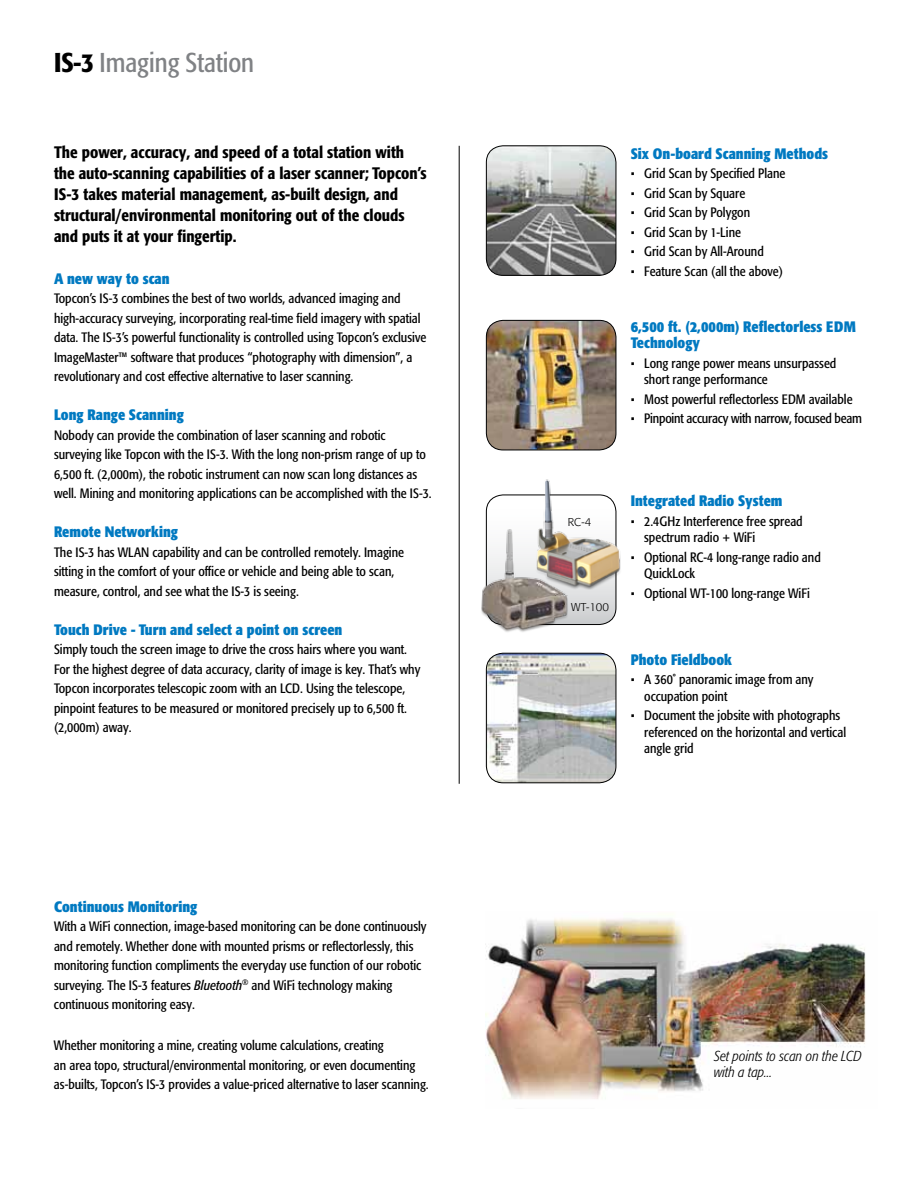
<style>
.page{position:relative;width:918px;height:1188px;background:#fff}
.page>*{position:absolute;margin:0;border:0;box-sizing:border-box;transform-origin:0 0}
.t1{font:condensed 27px "Formata Pro";color:#808285}
.t2{font:500 condensed 16.5px/21px "Formata Pro";color:#000}
.t3{font:700 condensed 15px/16.5px "Formata Pro";color:#0079c1}
.t4{font:italic 300 condensed 14.4px/16.2px "Formata Pro";color:#000}
.t5{font:condensed 13.5px/19.5px "Formata Pro";color:#000}
.t6{font:300 11.25px "Formata Pro";color:#000}
.s1{font-weight:500;color:#000}
.s2{font-style:italic}
</style>
<div class="page">
<img style="left:486px;top:320px;width:130px;height:130px">
<div style="left:486px;top:320px;width:130px;height:130px;border:1px solid #000;border-radius:17px"></div>
<svg style="left:486px;top:495px;width:130px;height:130px"></svg>
<hr style="left:459px;top:146px;width:1px;height:638px;background:#000">
<img style="left:486px;top:146px;width:130px;height:129px">
<div style="left:486px;top:146px;width:130px;height:130px;border:1px solid #000;border-radius:17px"></div>
<img style="left:486px;top:653px;width:130px;height:130px">
<div style="left:486px;top:653px;width:130px;height:130px;border:1px solid #000;border-radius:17px"></div>
<img style="left:524px;top:479px;width:97px;height:111px">
<img style="left:481px;top:529px;width:96px;height:103px">
<img style="left:485px;top:918px;width:381px;height:181px">
<h1 class="t1" style="left:54px;top:45px;width:202px"><span class="s1">IS-3</span> Imaging Station</h1>
<p class="t2" style="left:54px;top:142px;width:374px">The power, accuracy, and speed of a total station with the auto-scanning capabilities of a laser scanner; Topcon’s IS-3 takes material management, as-built design, and structural/environmental monitoring out of the clouds and puts it at your fingertip.</p>
<p class="t3" style="left:54px;top:270px;width:117px">A new way to scan</p>
<p class="t5" style="left:54px;top:288px;width:374px">Topcon’s IS-3 combines the best of two worlds, advanced imaging and high-accuracy surveying, incorporating real-time field imagery with spatial data. The IS-3’s powerful functionality is controlled using Topcon’s exclusive ImageMaster™ software that produces “photography with dimension”, a revolutionary and cost effective alternative to laser scanning.</p>
<p class="t3" style="left:54px;top:406px;width:131px">Long Range Scanning</p>
<p class="t5" style="left:54px;top:425px;width:379px">Nobody can provide the combination of laser scanning and robotic surveying like Topcon with the IS-3. With the long non-prism range of up to 6,500 ft. (2,000m), the robotic instrument can now scan long distances as well. Mining and monitoring applications can be accomplished with the IS-3.</p>
<p class="t3" style="left:54px;top:523px;width:126px">Remote Networking</p>
<p class="t5" style="left:54px;top:542px;width:352px">The IS-3 has WLAN capability and can be controlled remotely. Imagine sitting in the comfort of your office or vehicle and being able to scan, measure, control, and see what the IS-3 is seeing.</p>
<p class="t3" style="left:54px;top:621px;width:290px">Touch Drive - Turn and select a point on screen</p>
<p class="t5" style="left:54px;top:639px;width:368px">Simply touch the screen image to drive the cross hairs where you want.<br>For the highest degree of data accuracy, clarity of image is key. That’s why Topcon incorporates telescopic zoom with an LCD. Using the telescope, pinpoint features to be measured or monitored precisely up to 6,500 ft. (2,000m) away.</p>
<p class="t3" style="left:54px;top:898px;width:145px">Continuous Monitoring</p>
<p class="t5" style="left:54px;top:917px;width:374px">With a WiFi connection, image-based monitoring can be done continuously and remotely. Whether done with mounted prisms or reflectorlessly, this monitoring function compliments the everyday use function of our robotic surveying. The IS-3 features <span class="s2">Bluetooth</span><sup>®</sup> and WiFi technology making continuous monitoring easy.</p>
<p class="t5" style="left:54px;top:1036px;width:376px">Whether monitoring a mine, creating volume calculations, creating<br>an area topo, structural/environmental monitoring, or even documenting as-builts, Topcon’s IS-3 provides a value-priced alternative to laser scanning.</p>
<p class="t3" style="left:631px;top:145px;width:199px">Six On-board Scanning Methods</p>
<p class="t5" style="left:631px;top:163px;width:156px">• Grid Scan by Specified Plane</p>
<p class="t5" style="left:631px;top:183px;width:116px">• Grid Scan by Square</p>
<p class="t5" style="left:631px;top:202px;width:121px">• Grid Scan by Polygon</p>
<p class="t5" style="left:631px;top:222px;width:112px">• Grid Scan by 1-Line</p>
<p class="t5" style="left:631px;top:241px;width:135px">• Grid Scan by All-Around</p>
<p class="t5" style="left:631px;top:261px;width:154px">• Feature Scan (all the above)</p>
<p class="t3" style="left:631px;top:318px;width:227px">6,500 ft. (2,000m) Reflectorless EDM<br>Technology</p>
<p class="t5" style="left:644px;top:355px;width:194px;line-height:16.5px;text-indent:-14px">• Long range power means unsurpassed short range performance</p>
<p class="t5" style="left:631px;top:389px;width:223px">• Most powerful reflectorless EDM available</p>
<p class="t5" style="left:631px;top:409px;width:233px">• Pinpoint accuracy with narrow, focused beam</p>
<p class="t6" style="left:568px;top:515px;width:25px">RC-4</p>
<p class="t6" style="left:571px;top:600px;width:39px">WT-100</p>
<p class="t3" style="left:631px;top:493px;width:153px">Integrated Radio System</p>
<p class="t5" style="left:644px;top:513px;width:160px;line-height:16.5px;text-indent:-14px">• 2.4GHz Interference free spread spectrum radio + WiFi</p>
<p class="t5" style="left:644px;top:549px;width:178px;line-height:16.5px;text-indent:-14px">• Optional RC-4 long-range radio and<br>QuickLock</p>
<p class="t5" style="left:631px;top:583px;width:181px">• Optional WT-100 long-range WiFi</p>
<p class="t3" style="left:631px;top:651px;width:103px">Photo Fieldbook</p>
<p class="t5" style="left:644px;top:671px;width:171px;line-height:16.5px;text-indent:-14px">• A 360˚ panoramic image from any occupation point</p>
<p class="t5" style="left:644px;top:707px;width:203px;line-height:16.5px;text-indent:-14px">• Document the jobsite with photographs referenced on the horizontal and vertical angle grid</p>
<p class="t4" style="left:714px;top:1048px;width:149px">Set points to scan on the LCD with a tap...</p>
</div>
